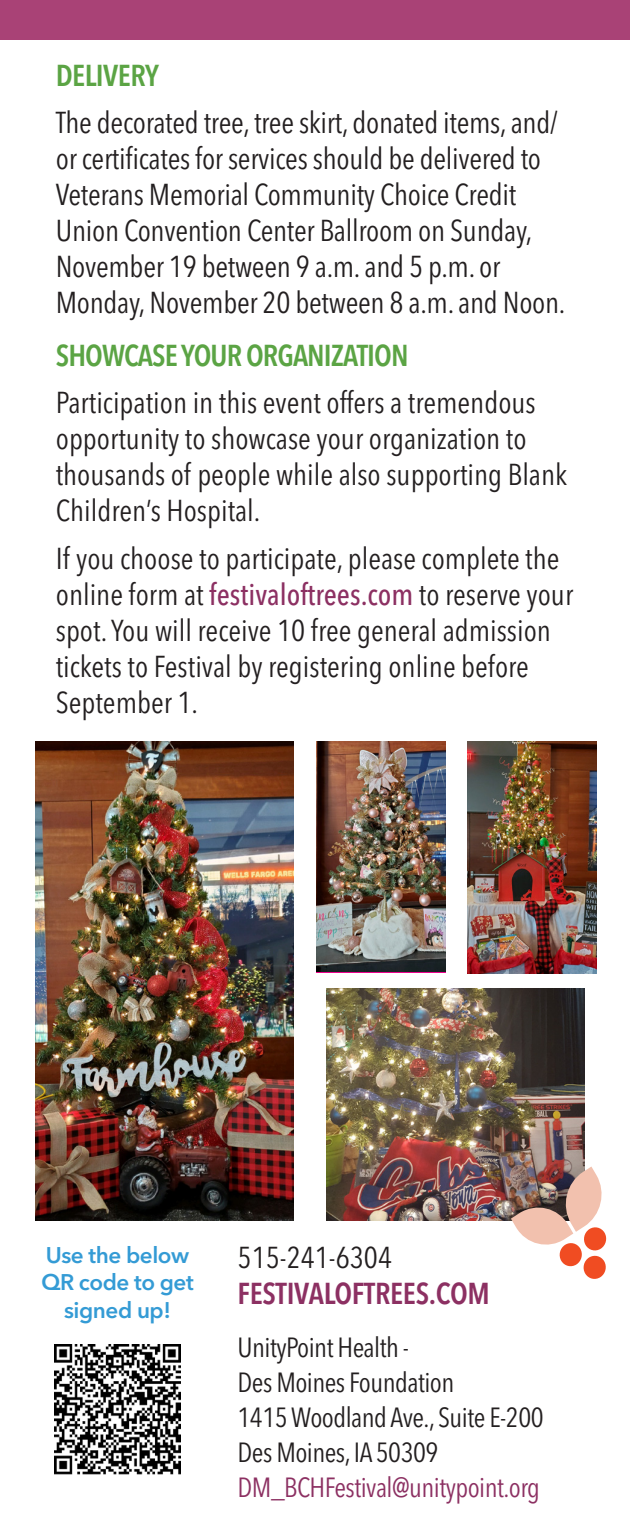
<style>
.page{position:relative;width:630px;height:1530px;background:#fff}
.page>*{position:absolute;margin:0;border:0;box-sizing:border-box;transform-origin:0 0}
.t1{font:condensed 30px/36px "Avenir Next LT Pro";color:#231f20}
.t2{font:600 condensed 30px "Avenir Next LT Pro";letter-spacing:-.03em;color:#5ba444}
.t3{font:600 condensed 30px/36px "Avenir Next LT Pro";letter-spacing:-.01em;color:#8c3062}
.t4{font:condensed 27.5px/35px "Avenir Next LT Pro";letter-spacing:-.02em;color:#231f20}
.t5{font:condensed 27.5px "Avenir Next LT Pro";letter-spacing:-.02em;color:#8c3062}
.t6{font:600 22.5px/27.5px "Avenir Next LT Pro";letter-spacing:-.02em;color:#349bd5;text-align:center}
.s1{font-weight:500;color:#8c3062}
.s2{font-weight:400;color:#231f20}
</style>
<div class="page">
<div style="left:0;top:0;width:630px;height:40px;background:#a94276"></div>
<img style="left:35px;top:742px;width:259px;height:478px">
<img style="left:316px;top:742px;width:129px;height:230px">
<img style="left:326px;top:989px;width:259px;height:231px">
<img style="left:468px;top:742px;width:129px;height:231px">
<img style="left:55px;top:1345px;width:125px;height:129px">
<img style="left:506px;top:1162px;width:101px;height:117px">
<p class="t2" style="left:56px;top:57px;width:105px">DELIVERY</p>
<p class="t1" style="left:56px;top:104px;width:511px">The decorated tree, tree skirt, donated items, and/ or certificates for services should be delivered to Veterans Memorial Community Choice Credit Union Convention Center Ballroom on Sunday, November 19 between 9 a.m. and 5 p.m. or Monday, November 20 between 8 a.m. and Noon.</p>
<p class="t2" style="left:56px;top:337px;width:354px">SHOWCASE YOUR ORGANIZATION</p>
<p class="t1" style="left:56px;top:385px;width:513px">Participation in this event offers a tremendous opportunity to showcase your organization to thousands of people while also supporting Blank Children’s Hospital.</p>
<p class="t1" style="left:56px;top:540px;width:519px">If you choose to participate, please complete the online form at <span class="s1">festivaloftrees.com</span> to reserve your spot. You will receive 10 free general admission tickets to Festival by registering online before September 1.</p>
<p class="t6" style="left:41px;top:1241px;width:154px">Use the below<br>QR code to get signed up!</p>
<p class="t3" style="left:238px;top:1240px;width:254px"><span class="s2">515-241-6304<br></span>FESTIVALOFTREES.COM</p>
<p class="t4" style="left:238px;top:1330px;width:308px">UnityPoint Health -<br>Des Moines Foundation<br>1415 Woodland Ave., Suite E-200</p>
<p class="t4" style="left:238px;top:1435px;width:202px">Des Moines, IA 50309</p>
<p class="t5" style="left:238px;top:1471px;width:304px">DM_BCHFestival@unitypoint.org</p>
</div>
